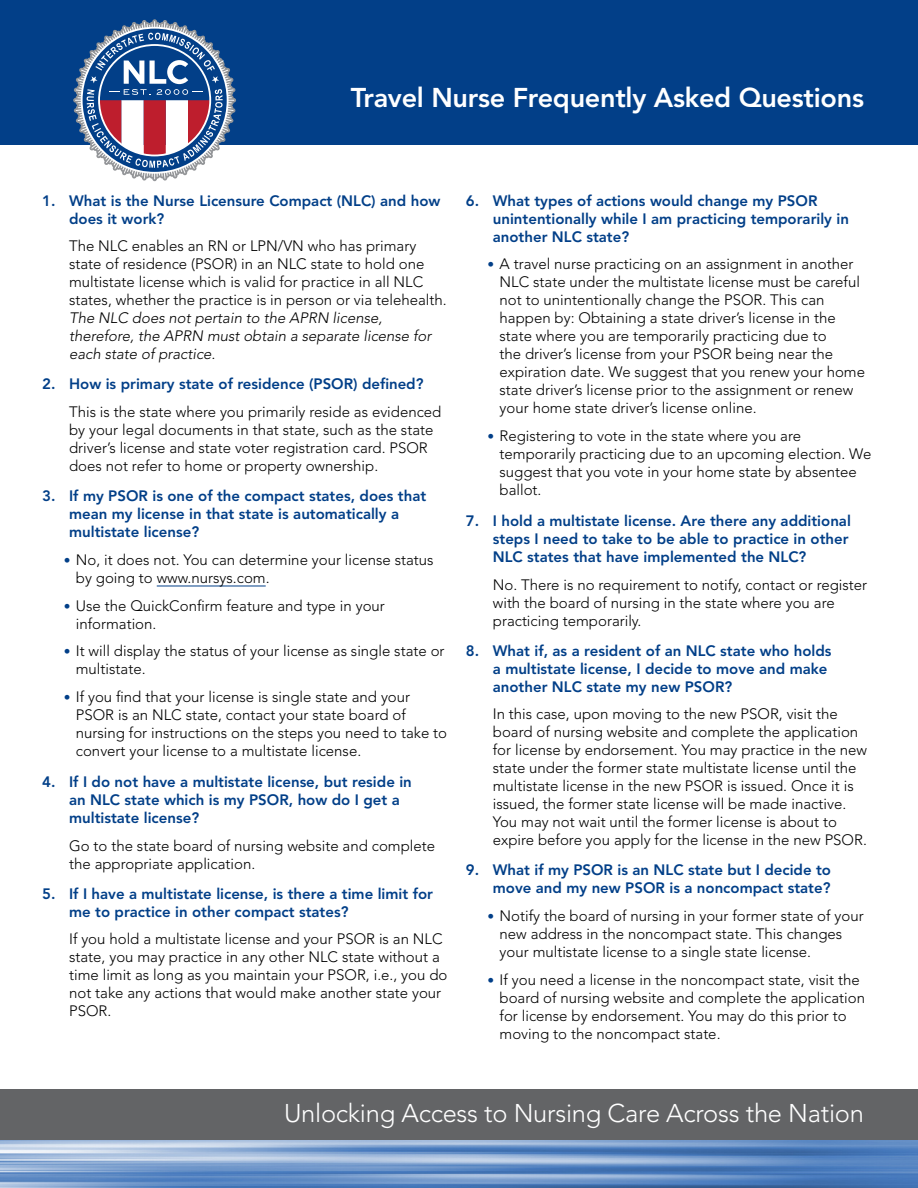
<style>
.page{position:relative;width:918px;height:1188px;background:#fff}
.page>*{position:absolute;margin:0;border:0;box-sizing:border-box;transform-origin:0 0}
.t1{font:800 27px "Avenir LT Std";letter-spacing:-.01em;color:#fff}
.t2{font:300 25.5px "Avenir LT Std";letter-spacing:-.01em;color:#fff}
.t3{font:300 15px/18px "Avenir LT Std";color:#000}
.t4{font:800 15px/18px "Avenir LT Std";color:#023f88}
.t5{font:italic 300 15px/18px "Avenir LT Std";color:#000}
.s1{font-size:13.5px;color:#023f88}
</style>
<div class="page">
<div style="left:0;top:0;width:918px;height:144px;background:#023f88"></div>
<svg style="left:73px;top:19px;width:163px;height:162px"></svg>
<img style="left:0;top:1140px;width:918px;height:48px">
<div style="left:0;top:1089px;width:918px;height:51px;background:#636466"></div>
<hr style="left:157px;top:586px;width:109px;height:1px;background:#023f88">
<h1 class="t1" style="left:351px;top:81px;width:515px">Travel Nurse Frequently Asked Questions</h1>
<p class="t4" style="left:69px;top:192px;width:373px;text-indent:-27px">1. What is the Nurse Licensure Compact (NLC) and how does it work?</p>
<p class="t3" style="left:69px;top:237px;width:379px">The NLC enables an RN or LPN/VN who has primary state of residence (PSOR) in an NLC state to hold one multistate license which is valid for practice in all NLC states, whether the practice is in person or via telehealth.</p>
<p class="t5" style="left:69px;top:310px;width:364px">The NLC does not pertain to the APRN license, therefore, the APRN must obtain a separate license for each state of practice.</p>
<p class="t4" style="left:42px;top:375px;width:383px">2. How is primary state of residence (PSOR) defined?</p>
<p class="t3" style="left:69px;top:403px;width:374px">This is the state where you primarily reside as evidenced by your legal documents in that state, such as the state driver’s license and state voter registration card. PSOR does not refer to home or property ownership.</p>
<p class="t4" style="left:69px;top:487px;width:359px;text-indent:-27px">3. If my PSOR is one of the compact states, does that mean my license in that state is automatically a multistate license?</p>
<p class="t3" style="left:76px;top:551px;width:359px;text-indent:-12px"><span class="s1">•</span> No, it does not. You can determine your license status by going to www.nursys.com.</p>
<p class="t3" style="left:76px;top:597px;width:311px;text-indent:-12px"><span class="s1">•</span> Use the QuickConfirm feature and type in your information.</p>
<p class="t3" style="left:76px;top:642px;width:370px;text-indent:-12px"><span class="s1">•</span> It will display the status of your license as single state or multistate.</p>
<p class="t3" style="left:76px;top:688px;width:373px;text-indent:-12px"><span class="s1">•</span> If you find that your license is single state and your PSOR is an NLC state, contact your state board of nursing for instructions on the steps you need to take to convert your license to a multistate license.</p>
<p class="t4" style="left:69px;top:773px;width:344px;text-indent:-27px">4. If I do not have a multistate license, but reside in an NLC state which is my PSOR, how do I get a multistate license?</p>
<p class="t3" style="left:69px;top:837px;width:368px">Go to the state board of nursing website and complete the appropriate application.</p>
<p class="t4" style="left:69px;top:885px;width:365px;text-indent:-27px">5. If I have a multistate license, is there a time limit for me to practice in other compact states?</p>
<p class="t3" style="left:69px;top:930px;width:380px">If you hold a multistate license and your PSOR is an NLC state, you may practice in any other NLC state without a time limit as long as you maintain your PSOR, i.e., you do not take any actions that would make another state your PSOR.</p>
<p class="t4" style="left:493px;top:192px;width:358px;text-indent:-27px">6. What types of actions would change my PSOR unintentionally while I am practicing temporarily in another NLC state?</p>
<p class="t3" style="left:500px;top:255px;width:367px;text-indent:-12px"><span class="s1">•</span> A travel nurse practicing on an assignment in another NLC state under the multistate license must be careful not to unintentionally change the PSOR. This can happen by: Obtaining a state driver’s license in the state where you are temporarily practicing due to<br>the driver’s license from your PSOR being near the expiration date. We suggest that you renew your home state driver’s license prior to the assignment or renew your home state driver’s license online.</p>
<p class="t3" style="left:500px;top:427px;width:373px;text-indent:-12px"><span class="s1">•</span> Registering to vote in the state where you are temporarily practicing due to an upcoming election. We suggest that you vote in your home state by absentee ballot.</p>
<p class="t4" style="left:493px;top:512px;width:360px;text-indent:-27px">7. I hold a multistate license. Are there any additional steps I need to take to be able to practice in other<br>NLC states that have implemented the NLC?</p>
<p class="t3" style="left:493px;top:576px;width:376px">No. There is no requirement to notify, contact or register with the board of nursing in the state where you are practicing temporarily.</p>
<p class="t4" style="left:493px;top:642px;width:340px;text-indent:-27px">8. What if, as a resident of an NLC state who holds a multistate license, I decide to move and make another NLC state my new PSOR?</p>
<p class="t3" style="left:493px;top:705px;width:376px">In this case, upon moving to the new PSOR, visit the board of nursing website and complete the application for license by endorsement. You may practice in the new state under the former state multistate license until the multistate license in the new PSOR is issued. Once it is issued, the former state license will be made inactive.<br>You may not wait until the former license is about to expire before you apply for the license in the new PSOR.</p>
<p class="t4" style="left:466px;top:861px;width:367px;text-align:right">9. What if my PSOR is an NLC state but I decide to move and my new PSOR is a noncompact state?</p>
<p class="t3" style="left:500px;top:907px;width:366px;text-indent:-12px"><span class="s1">•</span> Notify the board of nursing in your former state of your new address in the noncompact state. This changes your multistate license to a single state license.</p>
<p class="t3" style="left:500px;top:971px;width:367px;text-indent:-12px"><span class="s1">•</span> If you need a license in the noncompact state, visit the board of nursing website and complete the application for license by endorsement. You may do this prior to moving to the noncompact state.</p>
<h2 class="t2" style="left:284px;top:1098px;width:581px">Unlocking Access to Nursing Care Across the Nation</h2>
</div>
